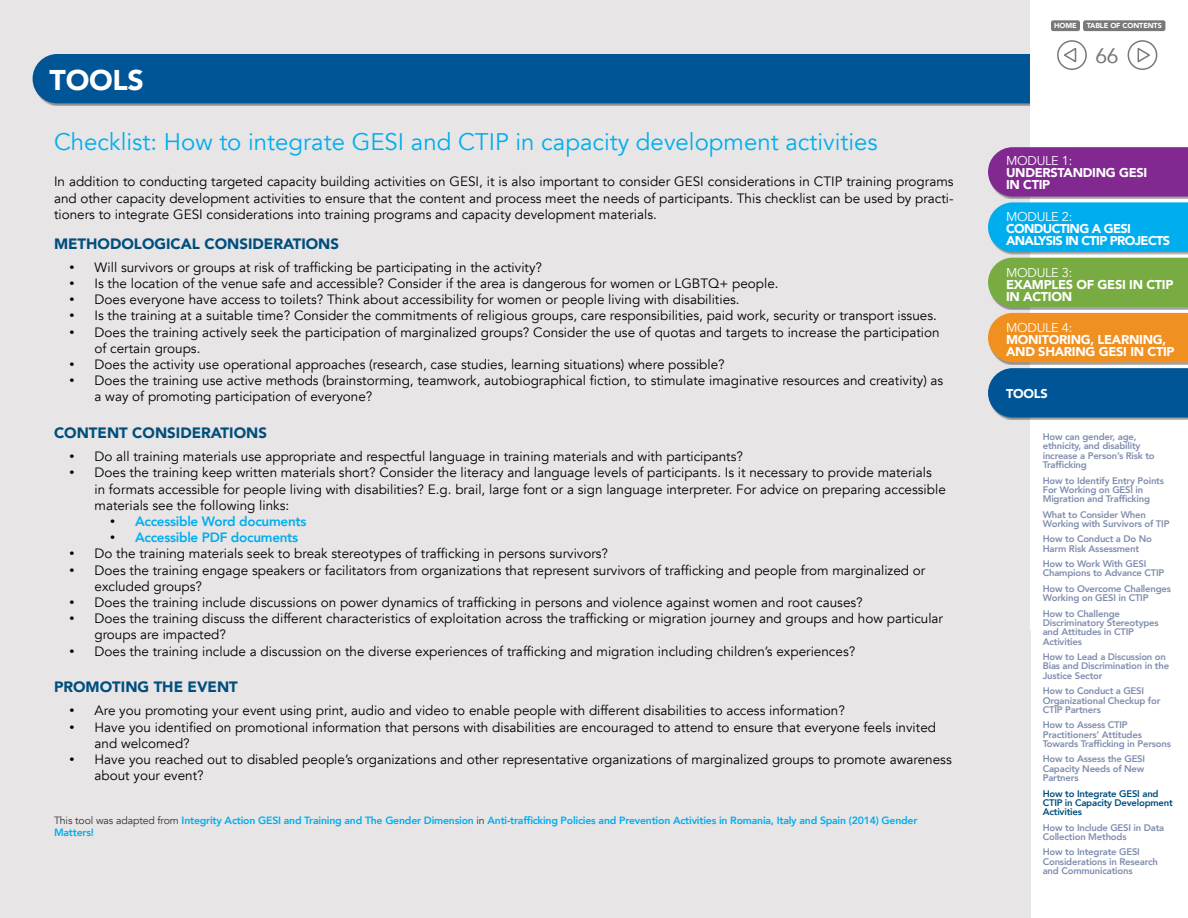
<style>
.page{position:relative;width:1188px;height:918px;background:#fff}
.page>*{position:absolute;margin:0;border:0;box-sizing:border-box;transform-origin:0 0}
.t1{font:900 28.5px "Avenir";letter-spacing:-.01em;color:#fff}
.t2{font:24px "Avenir";color:#00aeef}
.t3{font:21px "Avenir";color:#78787a}
.t4{font:900 15px "Avenir";color:#004e7d}
.t5{font:13.5px/16.2px "Avenir";color:#000}
.t6{font:800 13.5px "Avenir";letter-spacing:-.02em;color:#00aeef}
.t7{font:900 12.75px/12px "Avenir";letter-spacing:-.02em;color:#fff}
.t8{font:900 12.75px/12px "Avenir";letter-spacing:-.05em;color:#fff}
.t9{font:12.75px "Avenir";letter-spacing:-.02em;color:#fff}
.t10{font:800 10.5px/12.6px "Avenir";letter-spacing:-.02em;color:#00aeef}
.t11{font:800 9.45px/9.3px "Avenir";letter-spacing:-.02em;color:#808eae}
.t12{font:800 9.45px/9.3px "Avenir";letter-spacing:-.02em;color:#004e7d}
.t13{font:900 7.2px "Avenir";letter-spacing:-.01em;color:#fff}
.s1{font-family:"Courier New";font-size:15px}
.s2{font-family:"Courier New";font-weight:400;font-size:15px;color:#000}
.s3{font-weight:400;color:#333035}
</style>
<div class="page">
<div style="left:0;top:0;width:1030px;height:918px;background:#e7e5e5"></div>
<div style="left:34px;top:55px;width:1154px;height:51px;background:#000;opacity:.37"></div>
<div style="left:33px;top:54px;width:997px;height:49px;background:#005596"></div>
<div style="left:1030px;top:0;width:158px;height:630px;background:#fff"></div>
<div style="left:1128px;top:40px;width:29px;height:30px;border:2px solid #78787a;border-radius:50%"></div>
<svg style="left:1137px;top:46px;width:15px;height:18px"></svg>
<div style="left:1057px;top:40px;width:30px;height:30px;border:2px solid #78787a;border-radius:50%"></div>
<svg style="left:1062px;top:48px;width:15px;height:16px"></svg>
<div style="left:990px;top:314px;width:198px;height:51px;background:#000;opacity:.37"></div>
<div style="left:988px;top:313px;width:200px;height:49px;background:#ef9021"></div>
<div style="left:990px;top:204px;width:198px;height:51px;background:#000;opacity:.37"></div>
<svg style="left:988px;top:147px;width:200px;height:105px;background:#4f76c2"></svg>
<div style="left:990px;top:370px;width:198px;height:50px;background:#000;opacity:.37"></div>
<div style="left:988px;top:368px;width:200px;height:50px;background:#005596"></div>
<div style="left:1084px;top:21px;width:81px;height:9px;background:#78787a;border-radius:2px"></div>
<div style="left:1083px;top:20px;width:82px;height:11px;border:1px solid #78787a;border-radius:2px"></div>
<div style="left:1052px;top:21px;width:27px;height:9px;background:#78787a;border-radius:2px"></div>
<div style="left:1051px;top:20px;width:29px;height:11px;border:1px solid #78787a;border-radius:2px"></div>
<div style="left:990px;top:259px;width:198px;height:51px;background:#000;opacity:.37"></div>
<div style="left:988px;top:258px;width:200px;height:49px;background:#78ab42"></div>
<h1 class="t1" style="left:50px;top:56px;width:96px">TOOLS</h1>
<h2 class="t2" style="left:54px;top:128px;width:825px">Checklist: How to integrate GESI and CTIP in capacity development activities</h2>
<p class="t5" style="left:54px;top:174px;width:901px;text-align:justify">In addition to conducting targeted capacity building activities on GESI, it is also important to consider GESI considerations in CTIP training programs and other capacity development activities to ensure that the content and process meet the needs of participants. This checklist can be used by practi&shy;tioners to integrate GESI considerations into training programs and capacity development materials.</p>
<p class="t4" style="left:54px;top:231px;width:287px">METHODOLOGICAL CONSIDERATIONS</p>
<p class="t5" style="left:68px;top:259px;width:476px"><span class="s1">•</span> Will survivors or groups at risk of trafficking be participating in the activity?</p>
<p class="t5" style="left:68px;top:275px;width:713px"><span class="s1">•</span> Is the location of the venue safe and accessible? Consider if the area is dangerous for women or LGBTQ+ people.</p>
<p class="t5" style="left:68px;top:292px;width:674px"><span class="s1">•</span> Does everyone have access to toilets? Think about accessibility for women or people living with disabilities.</p>
<p class="t5" style="left:68px;top:308px;width:871px"><span class="s1">•</span> Is the training at a suitable time? Consider the commitments of religious groups, care responsibilities, paid work, security or transport issues.</p>
<p class="t5" style="left:94px;top:324px;width:847px;text-indent:-27px"><span class="s1">•</span> Does the training actively seek the participation of marginalized groups? Consider the use of quotas and targets to increase the participation of certain groups.</p>
<p class="t5" style="left:68px;top:356px;width:659px"><span class="s1">•</span> Does the activity use operational approaches (research, case studies, learning situations) where possible?</p>
<p class="t5" style="left:94px;top:373px;width:850px;text-indent:-27px"><span class="s1">•</span> Does the training use active methods (brainstorming, teamwork, autobiographical fiction, to stimulate imaginative resources and creativity) as a way of promoting participation of everyone?</p>
<p class="t4" style="left:54px;top:420px;width:214px">CONTENT CONSIDERATIONS</p>
<p class="t5" style="left:68px;top:449px;width:677px"><span class="s1">•</span> Do all training materials use appropriate and respectful language in training materials and with participants?</p>
<p class="t5" style="left:94px;top:465px;width:853px;text-indent:-27px"><span class="s1">•</span> Does the training keep written materials short? Consider the literacy and language levels of participants. Is it necessary to provide materials in formats accessible for people living with disabilities? E.g. brail, large font or a sign language interpreter. For advice on preparing accessible materials see the following links:</p>
<p class="t6" style="left:108px;top:511px;width:200px"><span class="s2">•</span> Accessible Word documents</p>
<p class="t6" style="left:108px;top:527px;width:192px"><span class="s2">•</span> Accessible PDF documents</p>
<p class="t5" style="left:68px;top:546px;width:542px"><span class="s1">•</span> Do the training materials seek to break stereotypes of trafficking in persons survivors?</p>
<p class="t5" style="left:94px;top:562px;width:832px;text-indent:-27px"><span class="s1">•</span> Does the training engage speakers or facilitators from organizations that represent survivors of trafficking and people from marginalized or excluded groups?</p>
<p class="t5" style="left:68px;top:594px;width:797px"><span class="s1">•</span> Does the training include discussions on power dynamics of trafficking in persons and violence against women and root causes?</p>
<p class="t5" style="left:94px;top:611px;width:850px;text-indent:-27px"><span class="s1">•</span> Does the training discuss the different characteristics of exploitation across the trafficking or migration journey and groups and how particular groups are impacted?</p>
<p class="t5" style="left:68px;top:643px;width:789px"><span class="s1">•</span> Does the training include a discussion on the diverse experiences of trafficking and migration including children’s experiences?</p>
<p class="t4" style="left:54px;top:674px;width:185px">PROMOTING THE EVENT</p>
<p class="t5" style="left:68px;top:703px;width:779px"><span class="s1">•</span> Are you promoting your event using print, audio and video to enable people with different disabilities to access information?</p>
<p class="t5" style="left:94px;top:719px;width:843px;text-indent:-27px"><span class="s1">•</span> Have you identified on promotional information that persons with disabilities are encouraged to attend to ensure that everyone feels invited and welcomed?</p>
<p class="t5" style="left:94px;top:752px;width:859px;text-indent:-27px"><span class="s1">•</span> Have you reached out to disabled people’s organizations and other representative organizations of marginalized groups to promote awareness about your event?</p>
<p class="t10" style="left:54px;top:814px;width:865px"><span class="s3">This tool was adapted from</span> Integrity Action GESI and Training and The Gender Dimension <span class="s3">in</span> Anti-trafficking Policies and Prevention Activities in Romania, Italy and Spain (2014) Gender<br>Matters!</p>
<p class="t13" style="left:1054px;top:20px;width:24px">HOME</p>
<p class="t13" style="left:1087px;top:20px;width:77px">TABLE OF CONTENTS</p>
<h3 class="t3" style="left:1096px;top:39px;width:25px">66</h3>
<p class="t9" style="left:1006px;top:153px;width:68px">MODULE 1:</p>
<p class="t7" style="left:1006px;top:166px;width:143px">UNDERSTANDING GESI<br>IN CTIP</p>
<p class="t9" style="left:1006px;top:209px;width:68px">MODULE 2:</p>
<p class="t8" style="left:1006px;top:222px;width:166px">CONDUCTING A GESI<br>ANALYSIS IN CTIP PROJECTS</p>
<p class="t9" style="left:1006px;top:265px;width:68px">MODULE 3:</p>
<p class="t7" style="left:1006px;top:278px;width:169px">EXAMPLES OF GESI IN CTIP<br>IN ACTION</p>
<p class="t9" style="left:1006px;top:320px;width:68px">MODULE 4:</p>
<p class="t7" style="left:1006px;top:333px;width:170px">MONITORING, LEARNING,<br>AND SHARING GESI IN CTIP</p>
<p class="t7" style="left:1006px;top:387px;width:43px">TOOLS</p>
<p class="t11" style="left:1043px;top:432px;width:113px">How can gender, age, ethnicity, and disability increase a Person’s Risk to<br>Trafficking</p>
<p class="t11" style="left:1043px;top:476px;width:123px">How to Identify Entry Points<br>For Working on GESI in<br>Migration and Trafficking</p>
<p class="t11" style="left:1043px;top:510px;width:128px">What to Consider When<br>Working with Survivors of TIP</p>
<p class="t11" style="left:1043px;top:534px;width:111px">How to Conduct a Do No<br>Harm Risk Assessment</p>
<p class="t11" style="left:1043px;top:559px;width:123px">How to Work With GESI<br>Champions to Advance CTIP</p>
<p class="t11" style="left:1043px;top:584px;width:130px">How to Overcome Challenges<br>Working on GESI in CTIP</p>
<p class="t11" style="left:1043px;top:609px;width:118px">How to Challenge<br>Discriminatory Stereotypes and Attitudes in CTIP<br>Activities</p>
<p class="t11" style="left:1043px;top:652px;width:128px">How to Lead a Discussion on<br>Bias and Discrimination in the<br>Justice Sector</p>
<p class="t11" style="left:1043px;top:686px;width:119px">How to Conduct a GESI<br>Organizational Checkup for<br>CTIP Partners</p>
<p class="t11" style="left:1043px;top:720px;width:130px">How to Assess CTIP<br>Practitioners’ Attitudes<br>Towards Trafficking in Persons</p>
<p class="t11" style="left:1043px;top:755px;width:104px;text-align:justify">How to Assess the GESI Capacity Needs of New Partners</p>
<p class="t12" style="left:1043px;top:789px;width:132px">How to Integrate GESI and<br>CTIP in Capacity Development<br>Activities</p>
<p class="t11" style="left:1043px;top:823px;width:123px">How to Include GESI in Data<br>Collection Methods</p>
<p class="t11" style="left:1043px;top:848px;width:117px">How to Integrate GESI<br>Considerations in Research and Communications</p>
</div>
